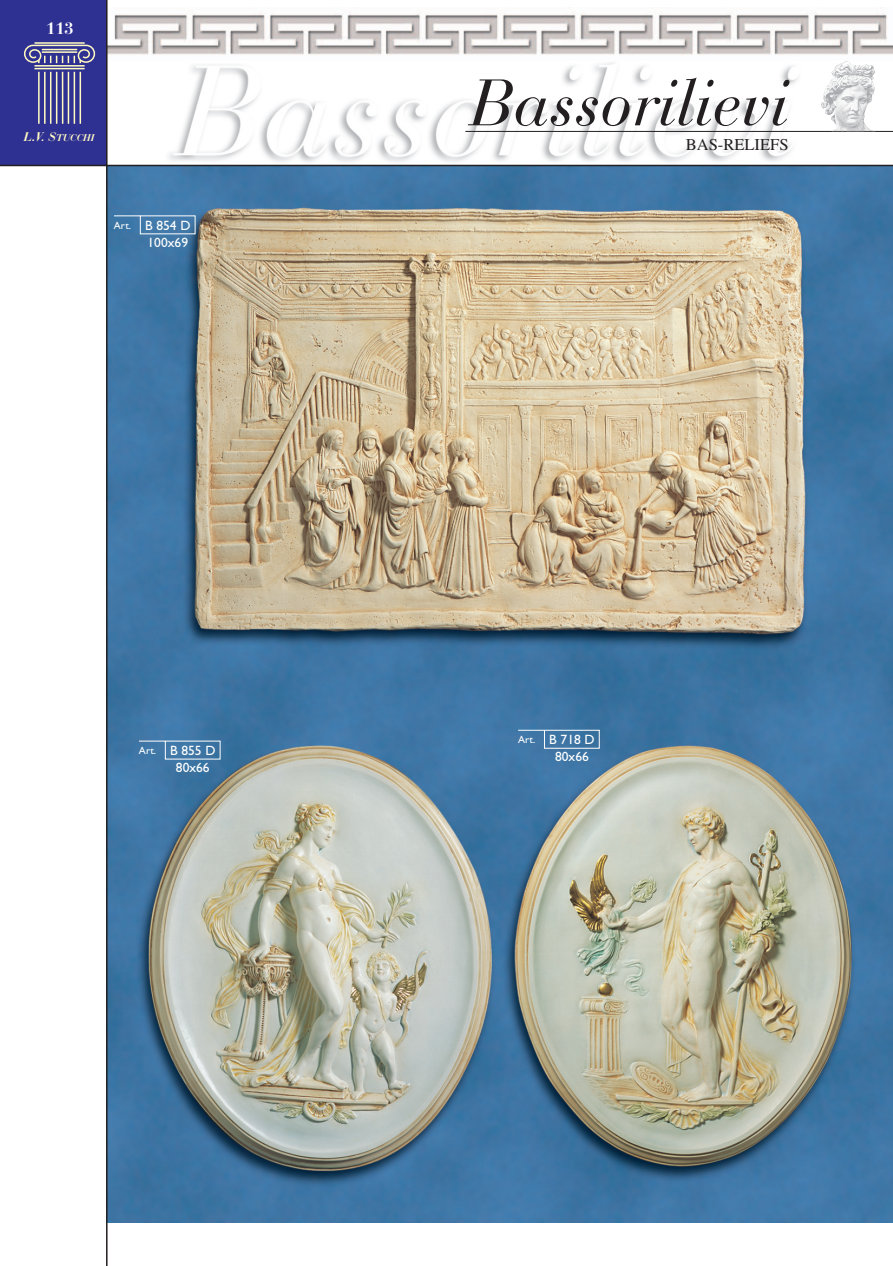
<style>
.page{position:relative;width:893px;height:1266px;background:#fff}
.page>*{position:absolute;margin:0;border:0;box-sizing:border-box;transform-origin:0 0}
.t1{font:italic 65.1px "Bauer Bodoni";color:#231f20}
.t2{font:16.5px "Times";color:#231f20}
.t3{font:700 16.5px "Bauer Bodoni";color:#fff}
.t4{font:13.5px/17px "Gill Sans";color:#fff}
.t5{font:italic 700 9.75px "Bauer Bodoni";color:#fffac2}
.s1{font-size:12.45px}
.s2{font-size:10.5px}
</style>
<div class="page">
<img style="left:148px;top:63px;width:674px;height:102px">
<img style="left:107px;top:8px;width:785px;height:52px">
<img style="left:107px;top:166px;width:785px;height:1056px">
<svg style="left:113px;top:215px;width:83px;height:20px;background:#5386b1"></svg>
<svg style="left:138px;top:740px;width:83px;height:20px;background:#5284af"></svg>
<svg style="left:517px;top:729px;width:83px;height:20px;background:#5082ad"></svg>
<div style="left:0;top:0;width:107px;height:165px;background:#2e3092"></div>
<hr style="left:465px;top:131px;width:427px;height:1px;background:#231f20">
<img style="left:821px;top:61px;width:54px;height:70px">
<hr style="left:50px;top:72px;width:1px;height:52px;background:#fffac2">
<hr style="left:56px;top:72px;width:1px;height:52px;background:#fffac2">
<hr style="left:62px;top:72px;width:1px;height:52px;background:#fffac2">
<hr style="left:44px;top:72px;width:2px;height:52px;background:#fffac2">
<hr style="left:38px;top:72px;width:2px;height:52px;background:#fffac2">
<hr style="left:68px;top:72px;width:1px;height:52px;background:#fffac2">
<hr style="left:74px;top:72px;width:1px;height:52px;background:#fffac2">
<hr style="left:80px;top:72px;width:1px;height:52px;background:#fffac2">
<hr style="left:34px;top:65px;width:51px;height:2px;background:#fffac2">
<hr style="left:34px;top:68px;width:51px;height:1px;background:#fffac2">
<svg style="left:24px;top:44px;width:72px;height:20px"></svg>
<hr style="left:34px;top:42px;width:51px;height:2px;background:#fffac2">
<hr style="left:0;top:165px;width:892px;height:1px;background:#231f20">
<hr style="left:106px;top:0;width:1px;height:1266px;background:#231f20">
<p class="t3" style="left:46px;top:22px;width:29px">113</p>
<p class="t5" style="left:24px;top:134px;width:72px"><span class="s1">L.V. S</span>TUCCHI</p>
<p class="t4" style="left:114px;top:218px;width:78px;text-align:right"><span class="s2">Art.</span> B 854 D<br>100x69</p>
<h1 class="t1" style="left:470px;top:77px;width:320px">Bassorilievi</h1>
<p class="t2" style="left:685px;top:139px;width:104px">BAS-RELIEFS</p>
<p class="t4" style="left:176px;top:743px;width:41px;text-indent:-37px"><span class="s2">Art.</span> B 855 D<br>80x66</p>
<p class="t4" style="left:555px;top:732px;width:41px;text-indent:-37px"><span class="s2">Art.</span> B 718 D<br>80x66</p>
</div>
